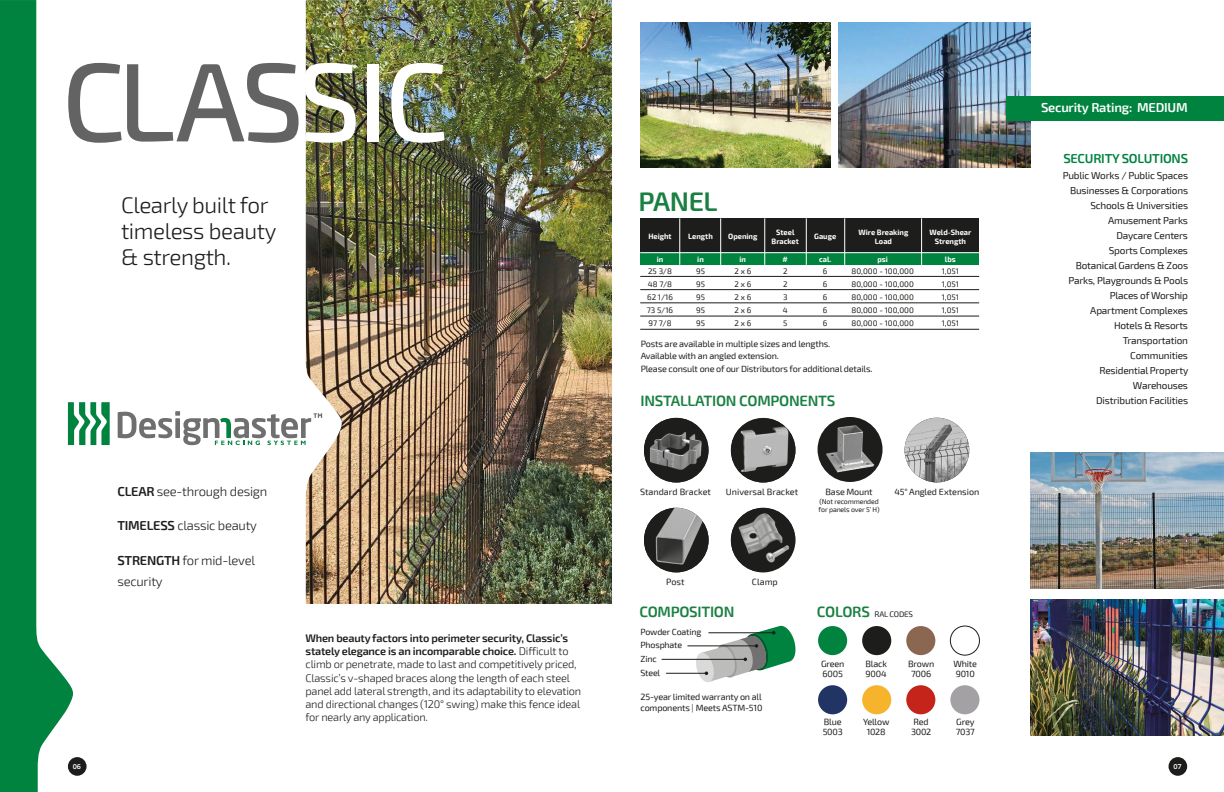
<style>
.page{position:relative;width:1224px;height:792px;background:#fff}
.page>*{position:absolute;margin:0;border:0;box-sizing:border-box;transform-origin:0 0}
.t1{font:500 111.8px "Exo 2";letter-spacing:-.035em;color:#646363}
.t2{font:600 27px "Exo 2";letter-spacing:-.02em;color:#1a8041}
.t3{font:300 22.5px/26px "Exo 2";letter-spacing:-.02em;color:#1d1d1b}
.t4{font:600 15px "Exo 2";letter-spacing:-.02em;color:#1a8041}
.t5{font:300 13px/21.3px "Exo 2";letter-spacing:-.02em;color:#1d1d1b}
.t6{font:600 13px "Exo 2";letter-spacing:-.02em;color:#fff}
.t7{font:600 13px "Exo 2";letter-spacing:-.02em;color:#00833f}
.t8{font:300 11px/13.2px "Exo 2";letter-spacing:-.02em;color:#1d1d1b}
.t9{font:10px/15px "Exo 2";letter-spacing:-.02em;color:#1d1d1b;text-align:right}
.t10{font:9px/10px "Exo 2";letter-spacing:-.02em;color:#1d1d1b}
.t11{font:9px "Exo 2";color:#1d1d1b}
.t12{font:8.8px/13.5px "Exo 2";letter-spacing:-.02em;color:#1d1d1b}
.t13{font:8px/13px "Exo 2";color:#1d1d1b;text-align:justify}
.t14{font:8px "Exo 2";letter-spacing:-.02em;color:#1d1d1b}
.t15{font:700 7.5px/9px "Exo 2";color:#fff;text-align:center}
.t16{font:7px/8.4px "Exo 2";letter-spacing:-.02em;color:#1d1d1b}
.t17{font:500 6.5px "Clan OT";color:#fff}
.s1{color:#fff}
.s2{font-weight:600}
.s3{font-weight:600;font-size:15px;color:#1a8041}
.s4{font-weight:300}
</style>
<div class="page">
<svg style="left:0;top:0;width:73px;height:792px;fill:#00833f"></svg>
<img style="left:305px;top:0;width:307px;height:604px">
<img style="left:905px;top:418px;width:64px;height:64px;border-radius:32px">
<img style="left:731px;top:418px;width:64px;height:64px;border-radius:32px">
<img style="left:644px;top:418px;width:65px;height:64px;border-radius:32px">
<img style="left:731px;top:508px;width:64px;height:64px;border-radius:32px">
<img style="left:644px;top:508px;width:65px;height:64px;border-radius:32px">
<img style="left:818px;top:417px;width:65px;height:65px;border-radius:33px">
<svg style="left:68px;top:402px;width:42px;height:43px"></svg>
<svg style="left:118px;top:411px;width:204px;height:34px"></svg>
<img style="left:640px;top:22px;width:191px;height:146px">
<img style="left:839px;top:22px;width:191px;height:146px">
<div style="left:1006px;top:96px;width:218px;height:24px;background:#00833f"></div>
<div style="left:818px;top:626px;width:29px;height:29px;background:#00833f;border-radius:50%"></div>
<div style="left:818px;top:685px;width:29px;height:29px;background:#213464;border-radius:50%"></div>
<div style="left:862px;top:626px;width:29px;height:29px;background:#1d1d1b;border-radius:50%"></div>
<div style="left:862px;top:685px;width:29px;height:29px;background:#f6b42c;border-radius:50%"></div>
<div style="left:906px;top:626px;width:29px;height:29px;background:#8b6751;border-radius:50%"></div>
<div style="left:906px;top:685px;width:29px;height:29px;background:#c4241a;border-radius:50%"></div>
<div style="left:950px;top:626px;width:30px;height:29px;border:1px solid #1d1d1b;border-radius:50%"></div>
<div style="left:950px;top:685px;width:29px;height:29px;background:#a3a1a3;border-radius:50%"></div>
<img style="left:1030px;top:452px;width:194px;height:136px">
<img style="left:1030px;top:600px;width:194px;height:136px">
<hr style="left:687px;top:645px;width:70px;height:1px;background:#1d1d1b">
<hr style="left:662px;top:659px;width:83px;height:1px;background:#1d1d1b">
<svg style="left:695px;top:625px;width:101px;height:57px"></svg>
<hr style="left:666px;top:673px;width:40px;height:1px;background:#1d1d1b">
<div style="left:68px;top:757px;width:19px;height:19px;background:#1d1d1b;border-radius:50%"></div>
<div style="left:1169px;top:757px;width:18px;height:19px;background:#1d1d1b;border-radius:50%"></div>
<div style="left:640px;top:218px;width:339px;height:35px;background:#1d1d1b"></div>
<div style="left:640px;top:253px;width:339px;height:12px;background:#00833f"></div>
<hr style="left:640px;top:276px;width:339px;height:1px;background:#1d1d1b">
<hr style="left:640px;top:289px;width:339px;height:1px;background:#1d1d1b">
<hr style="left:640px;top:302px;width:339px;height:1px;background:#1d1d1b">
<hr style="left:640px;top:316px;width:339px;height:1px;background:#1d1d1b">
<hr style="left:640px;top:329px;width:339px;height:1px;background:#1d1d1b">
<hr style="left:640px;top:252px;width:339px;height:1px;background:#fff">
<hr style="left:679px;top:218px;width:1px;height:47px;background:#fff">
<hr style="left:720px;top:218px;width:1px;height:47px;background:#fff">
<hr style="left:844px;top:218px;width:1px;height:47px;background:#fff">
<hr style="left:806px;top:218px;width:1px;height:47px;background:#fff">
<hr style="left:764px;top:218px;width:1px;height:47px;background:#fff">
<hr style="left:921px;top:218px;width:1px;height:47px;background:#fff">
<h1 class="t1" style="left:62px;top:36px;width:388px">CLAS<span class="s1">SIC</span></h1>
<h3 class="t3" style="left:121px;top:193px;width:157px">Clearly built for timeless beauty &amp; strength.</h3>
<p class="t5" style="left:117px;top:481px;width:151px"><span class="s2">CLEAR</span> see-through design</p>
<p class="t5" style="left:117px;top:516px;width:141px"><span class="s2">TIMELESS</span> classic beauty</p>
<p class="t5" style="left:117px;top:550px;width:139px"><span class="s2">STRENGTH</span> for mid-level security</p>
<p class="t8" style="left:306px;top:632px;width:277px"><span class="s2">When beauty factors into perimeter security, Classic’s stately elegance is an incomparable choice.</span> Difficult to climb or penetrate, made to last and competitively priced, Classic’s v-shaped braces along the length of each steel panel add lateral strength, and its adaptability to elevation and directional changes (120° swing) make this fence ideal for nearly any application.</p>
<h2 class="t2" style="left:639px;top:185px;width:81px">PANEL</h2>
<p class="t15" style="left:648px;top:232px;width:25px">Height</p>
<p class="t15" style="left:657px;top:255px;width:8px">in</p>
<p class="t13" style="left:647px;top:265px;width:28px;text-align:left">25 3/8<br>48 7/8<br>62 1/16<br>73 5/16<br>97 7/8</p>
<p class="t15" style="left:688px;top:232px;width:26px">Length</p>
<p class="t15" style="left:697px;top:255px;width:8px">in</p>
<p class="t13" style="left:696px;top:265px;width:10px">95<br>95<br>95<br>95<br>95</p>
<p class="t15" style="left:728px;top:232px;width:31px">Opening</p>
<p class="t15" style="left:740px;top:255px;width:8px">in</p>
<p class="t13" style="left:734px;top:265px;width:18px">2 x 6<br>2 x 6<br>2 x 6<br>2 x 6<br>2 x 6</p>
<p class="t15" style="left:772px;top:228px;width:29px">Steel<br>Bracket</p>
<p class="t15" style="left:814px;top:232px;width:24px">Gauge</p>
<p class="t13" style="left:823px;top:265px;width:6px">6<br>6<br>6<br>6<br>6</p>
<p class="t15" style="left:783px;top:255px;width:7px">#</p>
<p class="t15" style="left:819px;top:255px;width:14px">cal.</p>
<p class="t13" style="left:783px;top:265px;width:6px">2<br>2<br>3<br>4<br>5</p>
<p class="t15" style="left:859px;top:228px;width:51px">Wire Breaking<br>Load</p>
<p class="t15" style="left:877px;top:255px;width:12px">psi</p>
<p class="t13" style="left:852px;top:265px;width:64px">80,000 - 100,000<br>80,000 - 100,000<br>80,000 - 100,000<br>80,000 - 100,000<br>80,000 - 100,000</p>
<p class="t10" style="left:641px;top:338px;width:234px;line-height:12.1px">Posts are available in multiple sizes and lengths.<br>Available with an angled extension.<br>Please consult one of our Distributors for additional details.</p>
<h3 class="t4" style="left:641px;top:392px;width:196px">INSTALLATION COMPONENTS</h3>
<p class="t15" style="left:930px;top:228px;width:43px">Weld-Shear<br>Strength</p>
<p class="t15" style="left:945px;top:255px;width:12px">lbs</p>
<p class="t13" style="left:942px;top:265px;width:19px">1,051<br>1,051<br>1,051<br>1,051<br>1,051</p>
<p class="t11" style="left:640px;top:487px;width:72px">Standard Bracket</p>
<p class="t11" style="left:726px;top:487px;width:74px">Universal Bracket</p>
<p class="t11" style="left:894px;top:487px;width:86px">45° Angled Extension</p>
<p class="t10" style="left:826px;top:487px;width:49px">Base Mount</p>
<p class="t16" style="left:819px;top:497px;width:62px">(Not recommended for panels over 5’ H)</p>
<p class="t10" style="left:666px;top:577px;width:20px">Post</p>
<p class="t10" style="left:752px;top:577px;width:27px">Clamp</p>
<h3 class="t4" style="left:640px;top:603px;width:96px">COMPOSITION</h3>
<p class="t14" style="left:817px;top:610px;width:98px"><span class="s3">COLORS</span> RAL CODES</p>
<p class="t12" style="left:641px;top:625px;width:62px">Powder Coating<br>Phosphate<br>Zinc</p>
<p class="t12" style="left:641px;top:667px;width:21px">Steel</p>
<p class="t10" style="left:641px;top:692px;width:123px;line-height:10.8px">25-year limited warranty on all components <span class="s4">|</span> Meets ASTM-510</p>
<p class="t10" style="left:865px;top:659px;width:23px">Black<br>9004</p>
<p class="t10" style="left:821px;top:659px;width:25px">Green<br>6005</p>
<p class="t10" style="left:908px;top:659px;width:28px;text-align:center">Brown<br>7006</p>
<p class="t10" style="left:953px;top:659px;width:25px">White<br>9010</p>
<p class="t10" style="left:823px;top:717px;width:22px">Blue<br>5003</p>
<p class="t10" style="left:863px;top:717px;width:28px;text-align:center">Yellow<br>1028</p>
<p class="t10" style="left:911px;top:717px;width:22px">Red<br>3002</p>
<p class="t10" style="left:956px;top:717px;width:21px">Grey<br>7037</p>
<p class="t6" style="left:1041px;top:100px;width:148px">Security Rating: MEDIUM</p>
<p class="t7" style="left:1063px;top:151px;width:126px">SECURITY SOLUTIONS</p>
<p class="t9" style="left:1063px;top:169px;width:127px">Public Works / Public Spaces<br>Businesses &amp; Corporations<br>Schools &amp; Universities<br>Amusement Parks<br>Daycare Centers<br>Sports Complexes<br>Botanical Gardens &amp; Zoos<br>Parks, Playgrounds &amp; Pools<br>Places of Worship<br>Apartment Complexes<br>Hotels &amp; Resorts<br>Transportation<br>Communities<br>Residential Property<br>Warehouses<br>Distribution Facilities</p>
<p class="t17" style="left:73px;top:763px;width:10px">06</p>
<p class="t17" style="left:1173px;top:763px;width:10px">07</p>
</div>
